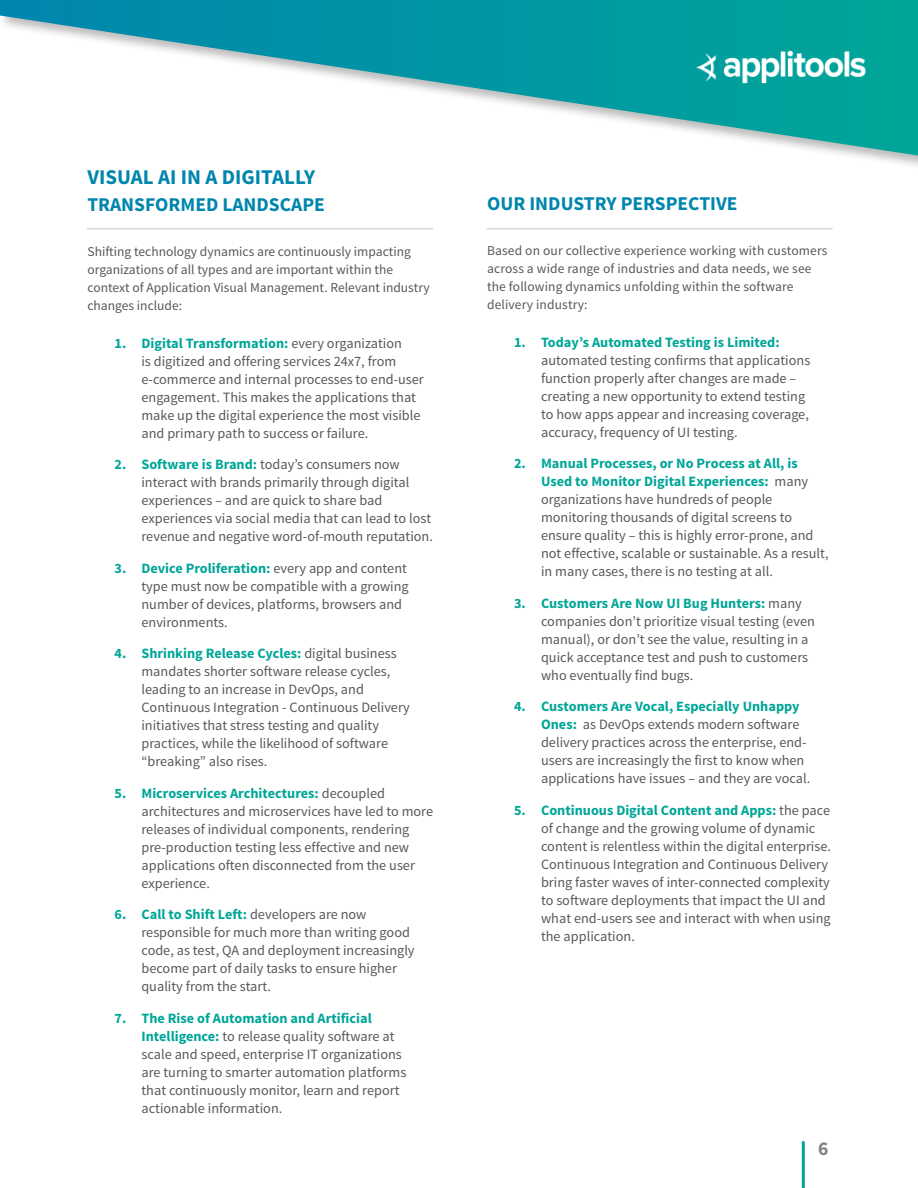
<style>
.page{position:relative;width:918px;height:1188px;background:#fff}
.page>*{position:absolute;margin:0;border:0;box-sizing:border-box;transform-origin:0 0}
.t1{font:700 21px "Source Sans Pro";color:#0086ae}
.t2{font:700 19.5px "Source Sans Pro";color:#0086ae}
.t3{font:700 19.5px "Source Sans Pro";color:#808285}
.t4{font:14.25px/18px "Source Sans Pro";color:#57585a}
.t5{font:13.5px/18px "Source Sans Pro";color:#57585a}
.s1{font-weight:700;color:#00a698}
</style>
<div class="page">
<hr style="left:802px;top:1142px;width:3px;height:46px;background:#00a698">
<svg style="left:0;top:0;width:918px;height:156px"></svg>
<img style="left:696px;top:51px;width:170px;height:33px">
<hr style="left:87px;top:228px;width:346px;height:2px;background:#d6d6d6">
<hr style="left:486px;top:228px;width:347px;height:2px;background:#d6d6d6">
<p class="t1" style="left:87px;top:164px;width:229px">VISUAL AI IN A DIGITALLY</p>
<p class="t2" style="left:87px;top:192px;width:239px">TRANSFORMED LANDSCAPE</p>
<p class="t5" style="left:87px;top:243px;width:344px">Shifting technology dynamics are continuously impacting organizations of all types and are important within the context of Application Visual Management. Relevant industry changes include:</p>
<p class="t4" style="left:141px;top:334px;width:284px;text-indent:-27px"><span class="s1">1. Digital Transformation:</span> every organization<br>is digitized and offering services 24x7, from e-commerce and internal processes to end-user engagement. This makes the applications that make up the digital experience the most visible and primary path to success or failure.</p>
<p class="t4" style="left:141px;top:456px;width:293px;text-indent:-27px"><span class="s1">2. Software is Brand:</span> today’s consumers now interact with brands primarily through digital experiences – and are quick to share bad experiences via social media that can lead to lost revenue and negative word-of-mouth reputation.</p>
<p class="t4" style="left:141px;top:559px;width:269px;text-indent:-27px"><span class="s1">3. Device Proliferation:</span> every app and content type must now be compatible with a growing number of devices, platforms, browsers and environments.</p>
<p class="t4" style="left:141px;top:645px;width:270px;text-indent:-27px"><span class="s1">4. Shrinking Release Cycles:</span> digital business mandates shorter software release cycles, leading to an increase in DevOps, and Continuous Integration - Continuous Delivery initiatives that stress testing and quality practices, while the likelihood of software “breaking” also rises.</p>
<p class="t4" style="left:141px;top:784px;width:293px;text-indent:-27px"><span class="s1">5. Microservices Architectures:</span> decoupled architectures and microservices have led to more releases of individual components, rendering pre-production testing less effective and new applications often disconnected from the user experience.</p>
<p class="t4" style="left:141px;top:906px;width:275px;text-indent:-27px"><span class="s1">6. Call to Shift Left:</span> developers are now responsible for much more than writing good code, as test, QA and deployment increasingly become part of daily tasks to ensure higher quality from the start.</p>
<p class="t4" style="left:141px;top:1009px;width:266px;text-indent:-27px"><span class="s1">7. The Rise of Automation and Artificial Intelligence:</span> to release quality software at scale and speed, enterprise IT organizations are turning to smarter automation platforms that continuously monitor, learn and report actionable information.</p>
<p class="t2" style="left:487px;top:191px;width:252px">OUR INDUSTRY PERSPECTIVE</p>
<p class="t5" style="left:487px;top:242px;width:342px">Based on our collective experience working with customers across a wide range of industries and data needs, we see the following dynamics unfolding within the software delivery industry:</p>
<p class="t4" style="left:541px;top:333px;width:271px;text-indent:-27px"><span class="s1">1. Today’s Automated Testing is Limited: </span>automated testing confirms that applications function properly after changes are made – creating a new opportunity to extend testing to how apps appear and increasing coverage, accuracy, frequency of UI testing.</p>
<p class="t4" style="left:541px;top:455px;width:289px;text-indent:-27px"><span class="s1">2. Manual Processes, or No Process at All, is Used to Monitor Digital Experiences:</span> many organizations have hundreds of people monitoring thousands of digital screens to ensure quality – this is highly error-prone, and not effective, scalable or sustainable. As a result, in many cases, there is no testing at all.</p>
<p class="t4" style="left:541px;top:594px;width:275px;text-indent:-27px"><span class="s1">3. Customers Are Now UI Bug Hunters:</span> many companies don’t prioritize visual testing (even manual), or don’t see the value, resulting in a quick acceptance test and push to customers who eventually find bugs.</p>
<p class="t4" style="left:541px;top:698px;width:271px;text-indent:-27px"><span class="s1">4. Customers Are Vocal, Especially Unhappy Ones:</span> as DevOps extends modern software delivery practices across the enterprise, end&shy;users are increasingly the first to know when applications have issues – and they are vocal.</p>
<p class="t4" style="left:541px;top:801px;width:291px;text-indent:-27px"><span class="s1">5. Continuous Digital Content and Apps:</span> the pace of change and the growing volume of dynamic content is relentless within the digital enterprise.<br>Continuous Integration and Continuous Delivery bring faster waves of inter-connected complexity to software deployments that impact the UI and what end-users see and interact with when using the application.</p>
<h2 class="t3" style="left:818px;top:1136px;width:12px">6</h2>
</div>
